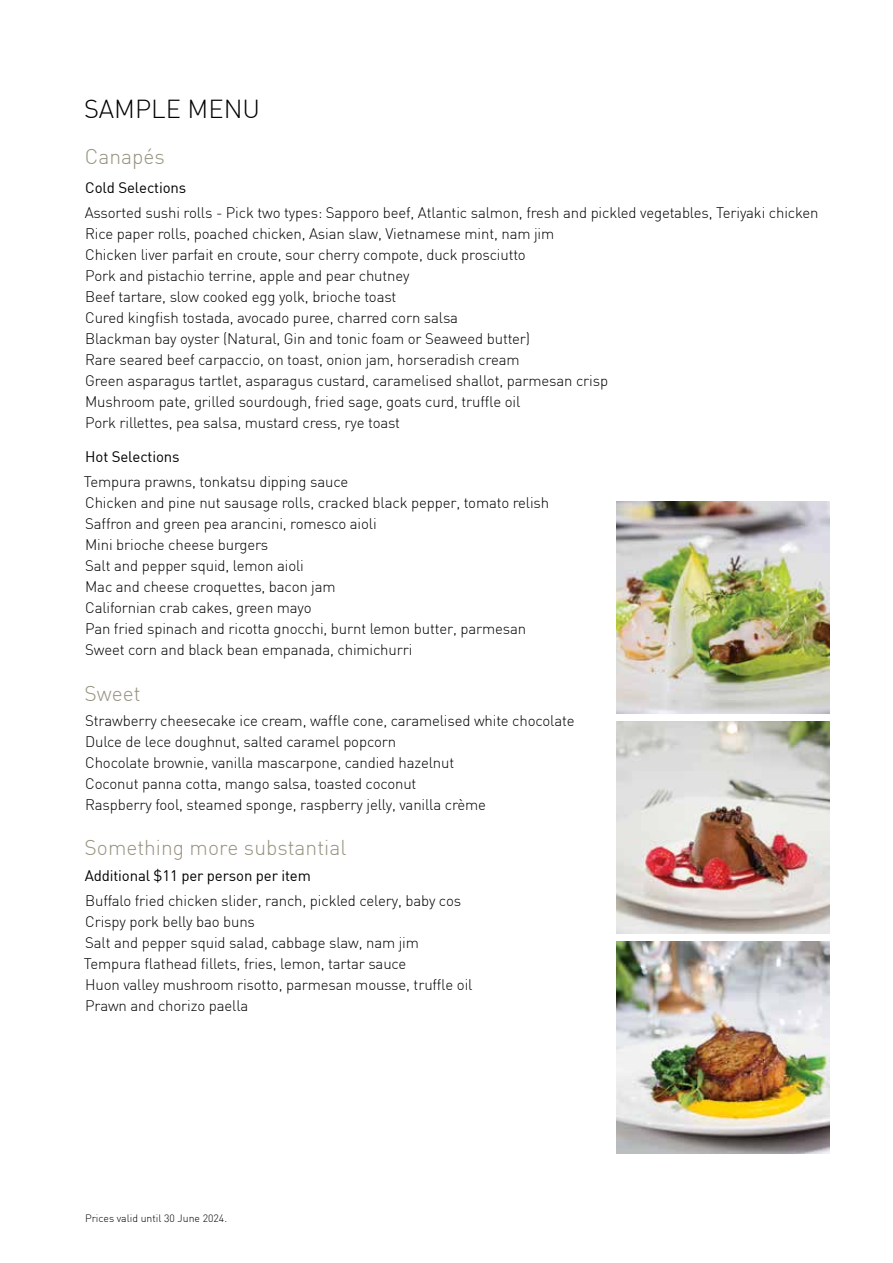
<style>
.page{position:relative;width:893px;height:1263px;background:#fff}
.page>*{position:absolute;margin:0;border:0;box-sizing:border-box;transform-origin:0 0}
.t1{font:300 25.5px "DIN";color:#000}
.t2{font:300 21px "DIN";color:#989482}
.t3{font:300 15px/21px "DIN";letter-spacing:-.01em;color:#000}
.t4{font:15px "DIN";letter-spacing:-.01em;color:#000}
.t5{font:300 10.5px "DIN";color:#000}
</style>
<div class="page">
<img style="left:617px;top:941px;width:212px;height:213px">
<img style="left:617px;top:721px;width:212px;height:213px">
<img style="left:617px;top:501px;width:212px;height:213px">
<h1 class="t1" style="left:84px;top:94px;width:178px">SAMPLE MENU</h1>
<h2 class="t2" style="left:85px;top:143px;width:81px">Canapés</h2>
<p class="t4" style="left:85px;top:178px;width:102px">Cold Selections</p>
<p class="t3" style="left:85px;top:202px;width:735px">Assorted sushi rolls - Pick two types: Sapporo beef, Atlantic salmon, fresh and pickled vegetables, Teriyaki chicken Rice paper rolls, poached chicken, Asian slaw, Vietnamese mint, nam jim<br>Chicken liver parfait en croute, sour cherry compote, duck prosciutto<br>Pork and pistachio terrine, apple and pear chutney<br>Beef tartare, slow cooked egg yolk, brioche toast<br>Cured kingfish tostada, avocado puree, charred corn salsa<br>Blackman bay oyster (Natural, Gin and tonic foam or Seaweed butter)<br>Rare seared beef carpaccio, on toast, onion jam, horseradish cream<br>Green asparagus tartlet, asparagus custard, caramelised shallot, parmesan crisp<br>Mushroom pate, grilled sourdough, fried sage, goats curd, truffle oil<br>Pork rillettes, pea salsa, mustard cress, rye toast</p>
<p class="t4" style="left:85px;top:447px;width:96px">Hot Selections</p>
<p class="t3" style="left:84px;top:471px;width:467px">Tempura prawns, tonkatsu dipping sauce<br>Chicken and pine nut sausage rolls, cracked black pepper, tomato relish Saffron and green pea arancini, romesco aioli<br>Mini brioche cheese burgers<br>Salt and pepper squid, lemon aioli<br>Mac and cheese croquettes, bacon jam<br>Californian crab cakes, green mayo<br>Pan fried spinach and ricotta gnocchi, burnt lemon butter, parmesan Sweet corn and black bean empanada, chimichurri</p>
<h2 class="t2" style="left:85px;top:680px;width:58px">Sweet</h2>
<p class="t3" style="left:85px;top:710px;width:491px">Strawberry cheesecake ice cream, waffle cone, caramelised white chocolate Dulce de lece doughnut, salted caramel popcorn<br>Chocolate brownie, vanilla mascarpone, candied hazelnut<br>Coconut panna cotta, mango salsa, toasted coconut<br>Raspberry fool, steamed sponge, raspberry jelly, vanilla crème</p>
<h2 class="t2" style="left:85px;top:835px;width:263px">Something more substantial</h2>
<p class="t4" style="left:85px;top:866px;width:228px">Additional $11 per person per item</p>
<p class="t3" style="left:84px;top:890px;width:390px">Buffalo fried chicken slider, ranch, pickled celery, baby cos Crispy pork belly bao buns<br>Salt and pepper squid salad, cabbage slaw, nam jim Tempura flathead fillets, fries, lemon, tartar sauce<br>Huon valley mushroom risotto, parmesan mousse, truffle oil Prawn and chorizo paella</p>
<p class="t5" style="left:85px;top:1212px;width:144px">Prices valid until 30 June 2024.</p>
</div>
